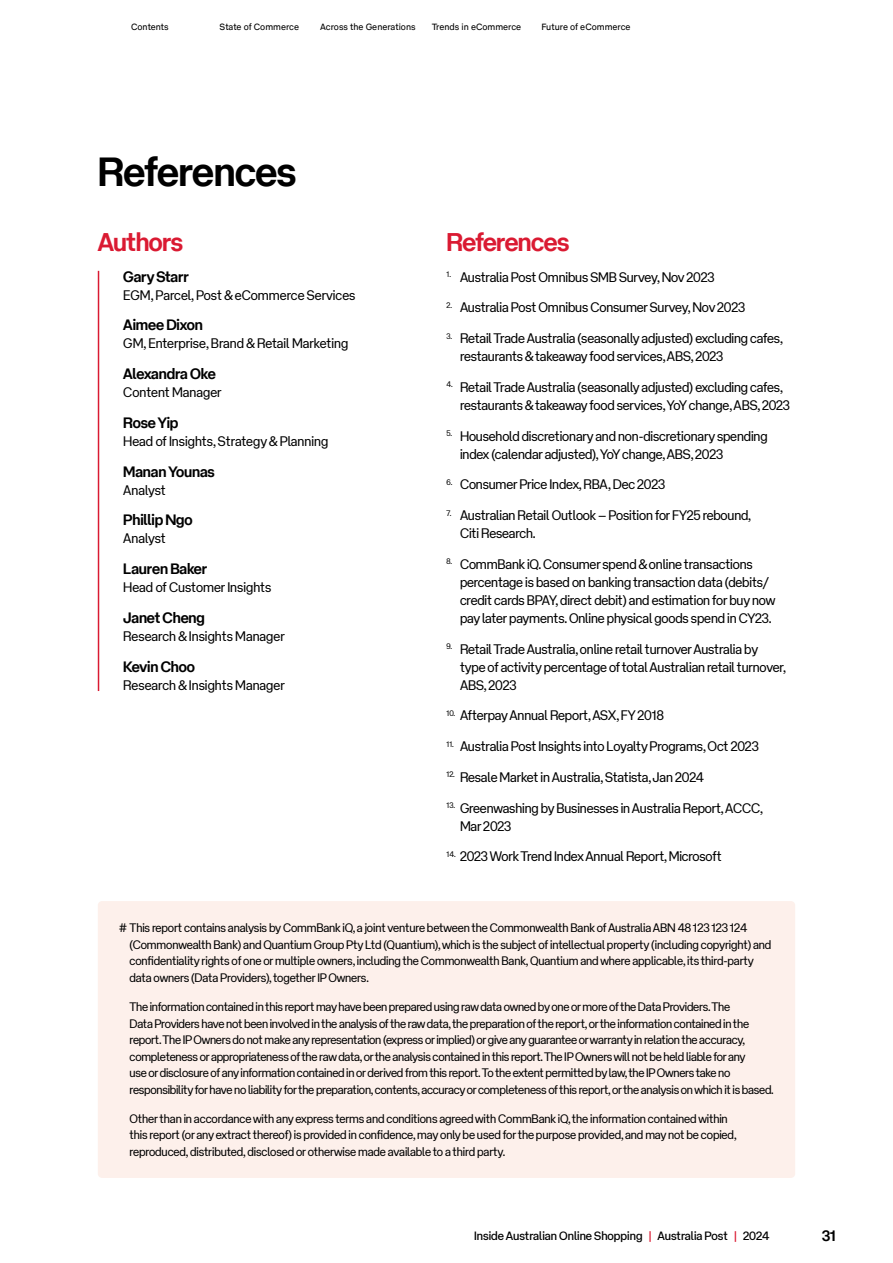
<style>
.page{position:relative;width:893px;height:1263px;background:#fff}
.page>*{position:absolute;margin:0;border:0;box-sizing:border-box;transform-origin:0 0}
.Heading_1{font:700 40.5px "AP Type Pro Display";letter-spacing:-.01em;color:#000}
.Heading_2{font:700 25.5px "AP Type Pro Display";letter-spacing:-.02em;color:#da1a32}
.Body_copy_bold{font:700 15px "AP Type Pro Display";letter-spacing:-.01em;color:#000}
.Body_copy{font:300 13.5px/18px "AP Type Pro Display";letter-spacing:-.01em;color:#000}
.Body_copy-2{font:300 12px/16.5px "AP Type Pro Display";letter-spacing:-.02em;color:#000}
.t1{font:12px "AP Type Pro Display";color:#000}
.t2{font:9px "AP Type Pro Text";color:#000}
.s1{color:#da1a32}
</style>
<div class="page">
<div style="left:98px;top:901px;width:697px;height:277px;background:#fdf0eb;border-radius:4px"></div>
<hr style="left:98px;top:271px;width:1px;height:420px;background:#da1a32">
<p class="t2" style="left:131px;top:20px;width:39px">Contents</p>
<p class="t2" style="left:220px;top:20px;width:81px">State of Commerce</p>
<p class="t2" style="left:320px;top:20px;width:97px">Across the Generations</p>
<p class="t2" style="left:432px;top:20px;width:91px">Trends in eCommerce</p>
<p class="t2" style="left:541px;top:20px;width:91px">Future of eCommerce</p>
<p class="Heading_1" style="left:98px;top:138px;width:200px">References</p>
<p class="Heading_2" style="left:98px;top:221px;width:87px">Authors</p>
<p class="Body_copy_bold" style="left:123px;top:264px;width:67px">Gary Starr</p>
<p class="Body_copy" style="left:123px;top:284px;width:234px">EGM, Parcel, Post &amp; eCommerce Services</p>
<p class="Body_copy_bold" style="left:123px;top:312px;width:81px">Aimee Dixon</p>
<p class="Body_copy" style="left:123px;top:333px;width:227px">GM, Enterprise, Brand &amp; Retail Marketing</p>
<p class="Body_copy_bold" style="left:123px;top:361px;width:94px">Alexandra Oke</p>
<p class="Body_copy" style="left:123px;top:382px;width:100px">Content Manager</p>
<p class="Body_copy_bold" style="left:123px;top:410px;width:57px">Rose Yip</p>
<p class="Body_copy" style="left:123px;top:431px;width:206px">Head of Insights, Strategy &amp; Planning</p>
<p class="Body_copy_bold" style="left:123px;top:459px;width:93px">Manan Younas</p>
<p class="Body_copy" style="left:123px;top:479px;width:44px">Analyst</p>
<p class="Body_copy_bold" style="left:123px;top:508px;width:71px">Phillip Ngo</p>
<p class="Body_copy" style="left:123px;top:528px;width:44px">Analyst</p>
<p class="Body_copy_bold" style="left:123px;top:556px;width:85px">Lauren Baker</p>
<p class="Body_copy" style="left:123px;top:577px;width:150px">Head of Customer Insights</p>
<p class="Body_copy_bold" style="left:123px;top:605px;width:83px">Janet Cheng</p>
<p class="Body_copy" style="left:123px;top:626px;width:163px">Research &amp; Insights Manager</p>
<p class="Body_copy_bold" style="left:123px;top:654px;width:73px">Kevin Choo</p>
<p class="Body_copy" style="left:123px;top:674px;width:163px">Research &amp; Insights Manager</p>
<p class="Heading_2" style="left:446px;top:221px;width:124px">References</p>
<p class="Body_copy" style="left:446px;top:266px;width:270px"><sup>1.</sup> Australia Post Omnibus SMB Survey, Nov 2023</p>
<p class="Body_copy" style="left:446px;top:297px;width:300px"><sup>2.</sup> Australia Post Omnibus Consumer Survey, Nov 2023</p>
<p class="Body_copy" style="left:460px;top:328px;width:324px;text-indent:-14px"><sup>3.</sup> Retail Trade Australia (seasonally adjusted) excluding cafes, restaurants &amp; takeaway food services, ABS, 2023</p>
<p class="Body_copy" style="left:460px;top:377px;width:331px;text-indent:-14px"><sup>4.</sup> Retail Trade Australia (seasonally adjusted) excluding cafes, restaurants &amp; takeaway food services, YoY change, ABS, 2023</p>
<p class="Body_copy" style="left:460px;top:425px;width:309px;text-indent:-14px"><sup>5.</sup> Household discretionary and non-discretionary spending index (calendar adjusted), YoY change, ABS, 2023</p>
<p class="Body_copy" style="left:446px;top:474px;width:220px"><sup>6.</sup> Consumer Price Index, RBA, Dec 2023</p>
<p class="Body_copy" style="left:460px;top:505px;width:293px;text-indent:-14px"><sup>7.</sup> Australian Retail Outlook – Position for FY25 rebound,<br>Citi Research.</p>
<p class="Body_copy" style="left:460px;top:554px;width:317px;text-indent:-14px"><sup>8.</sup> CommBank iQ. Consumer spend &amp; online transactions percentage is based on banking transaction data (debits/ credit cards BPAY, direct debit) and estimation for buy now pay later payments. Online physical goods spend in CY23.</p>
<p class="Body_copy" style="left:460px;top:638px;width:327px;text-indent:-14px"><sup>9.</sup> Retail Trade Australia, online retail turnover Australia by type of activity percentage of total Australian retail turnover,<br>ABS, 2023</p>
<p class="Body_copy" style="left:446px;top:705px;width:219px"><sup>10.</sup> Afterpay Annual Report, ASX, FY 2018</p>
<p class="Body_copy" style="left:446px;top:736px;width:314px"><sup>11.</sup> Australia Post Insights into Loyalty Programs, Oct 2023</p>
<p class="Body_copy" style="left:446px;top:767px;width:259px"><sup>12.</sup> Resale Market in Australia, Statista, Jan 2024</p>
<p class="Body_copy" style="left:460px;top:797px;width:304px;text-indent:-14px"><sup>13.</sup> Greenwashing by Businesses in Australia Report, ACCC,<br>Mar 2023</p>
<p class="Body_copy" style="left:446px;top:846px;width:277px"><sup>14.</sup> 2023 Work Trend Index Annual Report, Microsoft</p>
<p class="Body_copy-2" style="left:130px;top:918px;width:643px;text-indent:-10px"># This report contains analysis by CommBank iQ, a joint venture between the Commonwealth Bank of Australia ABN 48 123 123 124 (Commonwealth Bank) and Quantium Group Pty Ltd (Quantium), which is the subject of intellectual property (including copyright) and confidentiality rights of one or multiple owners, including the Commonwealth Bank, Quantium and where applicable, its third-party data owners (Data Providers), together IP Owners.</p>
<p class="Body_copy-2" style="left:130px;top:997px;width:646px">The information contained in this report may have been prepared using raw data owned by one or more of the Data Providers. The<br>Data Providers have not been involved in the analysis of the raw data, the preparation of the report, or the information contained in the report. The IP Owners do not make any representation (express or implied) or give any guarantee or warranty in relation the accuracy, completeness or appropriateness of the raw data, or the analysis contained in this report. The IP Owners will not be held liable for any<br>use or disclosure of any information contained in or derived from this report. To the extent permitted by law, the IP Owners take no responsibility for have no liability for the preparation, contents, accuracy or completeness of this report, or the analysis on which it is based.</p>
<p class="Body_copy-2" style="left:130px;top:1109px;width:608px">Other than in accordance with any express terms and conditions agreed with CommBank iQ, the information contained within this report (or any extract thereof) is provided in confidence, may only be used for the purpose provided, and may not be copied, reproduced, distributed, disclosed or otherwise made available to a third party.</p>
<p class="t1" style="left:474px;top:1226px;width:297px">Inside Australian Online Shopping <span class="s1">|</span> Australia Post <span class="s1">|</span> 2024</p>
<p class="Body_copy_bold" style="left:822px;top:1223px;width:15px">31</p>
</div>
